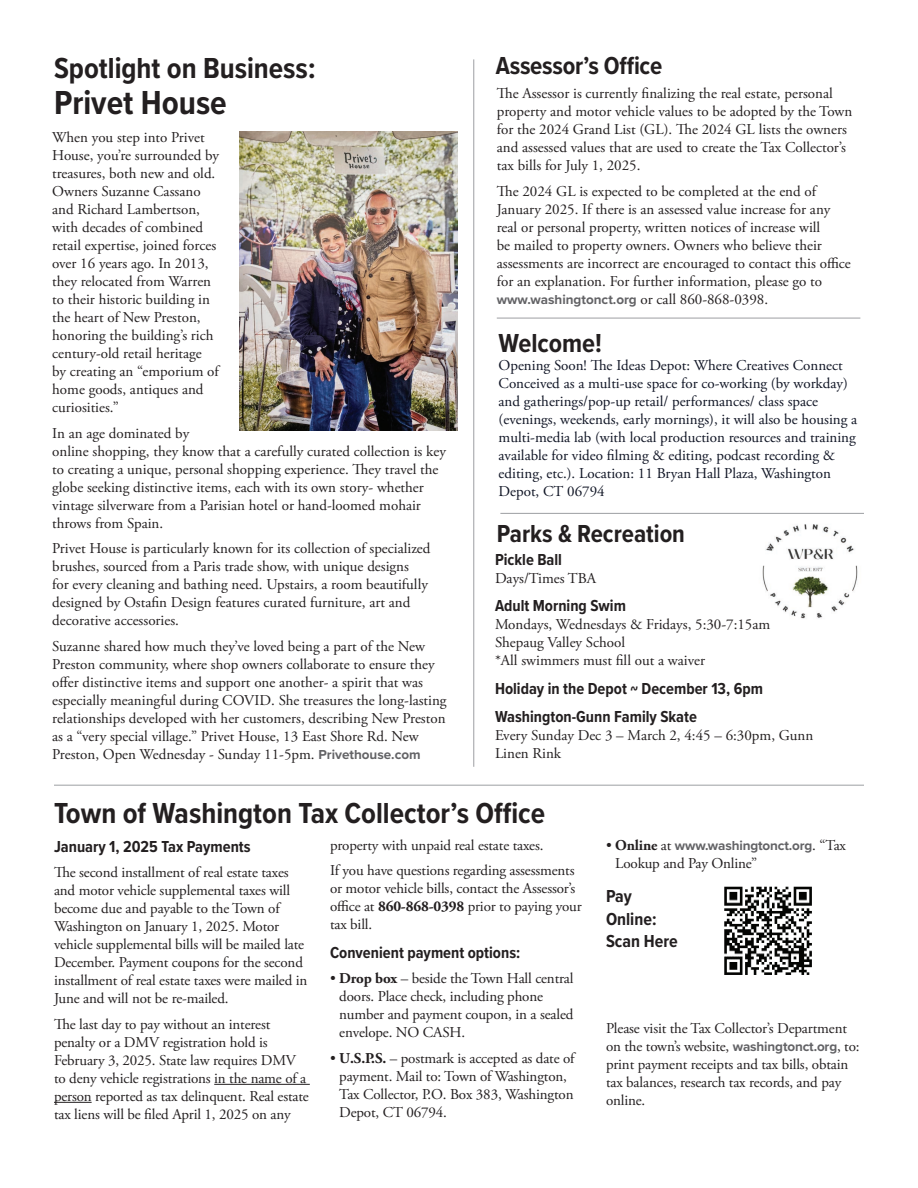
<style>
.page{position:relative;width:918px;height:1188px;background:#fff}
.page>*{position:absolute;margin:0;border:0;box-sizing:border-box;transform-origin:0 0}
.t1{font:700 34.5px "Proxima Nova Cond";color:#231f20}
.t2{font:700 30px "Proxima Nova Cond";color:#231f20}
.t3{font:700 27px "Proxima Nova Cond";color:#231f20}
.t4{font:700 25.5px "Proxima Nova Cond";letter-spacing:-.005em;color:#231f20}
.t5{font:700 18px/22.5px "Proxima Nova Cond";color:#231f20}
.t6{font:700 16.5px/28.5px "Proxima Nova Cond";color:#231f20}
.t7{font:15px/18px "Adobe Garamond Pro";color:#231f20}
.t8{font:15px/18px "Adobe Garamond Pro";color:#101525}
.t9{font:700 13.5px "Proxima Nova";letter-spacing:-.005em;color:#636366}
.s1{font-family:"Adobe Garamond Pro";font-weight:400;font-size:15px;color:#231f20}
.s2{font-family:"Proxima Nova";font-weight:700;font-size:13.5px;color:#636366}
.s3{font-weight:700}
.s4{font-family:"Adobe Garamond Pro";font-size:15px;color:#231f20}
</style>
<div class="page">
<img style="left:762px;top:524px;width:96px;height:95px">
<img style="left:239px;top:131px;width:218px;height:299px">
<hr style="left:473px;top:59px;width:1px;height:708px;background:#9d9fa2">
<hr style="left:54px;top:785px;width:810px;height:1px;background:#9d9fa2">
<hr style="left:497px;top:318px;width:363px;height:1px;background:#9d9fa2">
<hr style="left:500px;top:513px;width:364px;height:1px;background:#9d9fa2">
<hr style="left:214px;top:1084px;width:96px;height:1px;background:#231f20">
<hr style="left:54px;top:1102px;width:38px;height:1px;background:#231f20">
<img style="left:724px;top:886px;width:88px;height:89px">
<h3 class="t4" style="left:496px;top:47px;width:168px">Assessor’s Office</h3>
<h2 class="t2" style="left:54px;top:46px;width:263px">Spotlight on Business:</h2>
<h1 class="t1" style="left:54px;top:77px;width:174px">Privet House</h1>
<p class="t7" style="left:497px;top:85px;width:357px">The Assessor is currently finalizing the real estate, personal property and motor vehicle values to be adopted by the Town for the 2024 Grand List (GL). The 2024 GL lists the owners and assessed values that are used to create the Tax Collector’s tax bills for July 1, 2025.</p>
<p class="t7" style="left:497px;top:182px;width:356px">The 2024 GL is expected to be completed at the end of January 2025. If there is an assessed value increase for any real or personal property, written notices of increase will<br>be mailed to property owners. Owners who believe their assessments are incorrect are encouraged to contact this office for an explanation. For further information, please go to</p>
<p class="t9" style="left:497px;top:289px;width:273px">www.washingtonct.org <span class="s1">or call 860-868-0398.</span></p>
<p class="t7" style="left:52px;top:129px;width:168px">When you step into Privet<br>House, you’re surrounded by treasures, both new and old.<br>Owners Suzanne Cassano and Richard Lambertson, with decades of combined retail expertise, joined forces over 16 years ago. In 2013, they relocated from Warren to their historic building in the heart of New Preston, honoring the building’s rich century-old retail heritage by creating an “emporium of home goods, antiques and curiosities.”</p>
<p class="t7" style="left:52px;top:425px;width:395px">In an age dominated by<br>online shopping, they know that a carefully curated collection is key to creating a unique, personal shopping experience. They travel the globe seeking distinctive items, each with its own story- whether vintage silverware from a Parisian hotel or hand-loomed mohair throws from Spain.</p>
<p class="t7" style="left:52px;top:540px;width:380px">Privet House is particularly known for its collection of specialized brushes, sourced from a Paris trade show, with unique designs<br>for every cleaning and bathing need. Upstairs, a room beautifully designed by Ostafin Design features curated furniture, art and decorative accessories.</p>
<p class="t7" style="left:52px;top:638px;width:396px">Suzanne shared how much they’ve loved being a part of the New Preston community, where shop owners collaborate to ensure they offer distinctive items and support one another- a spirit that was especially meaningful during COVID. She treasures the long-lasting relationships developed with her customers, describing New Preston as a “very special village.” Privet House, 13 East Shore Rd. New Preston, Open Wednesday - Sunday 11-5pm. <span class="s2">Privethouse.com</span></p>
<h3 class="t3" style="left:499px;top:323px;width:105px">Welcome!</h3>
<p class="t8" style="left:499px;top:356px;width:360px">Opening Soon! The Ideas Depot: Where Creatives Connect Conceived as a multi-use space for co-working (by workday) and gatherings/pop-up retail/ performances/ class space (evenings, weekends, early mornings), it will also be housing a multi-media lab (with local production resources and training available for video filming &amp; editing, podcast recording &amp; editing, etc.). Location: 11 Bryan Hall Plaza, Washington Depot, CT 06794</p>
<h3 class="t4" style="left:497px;top:515px;width:190px">Parks &amp; Recreation</h3>
<p class="t6" style="left:495px;top:545px;width:68px">Pickle Ball</p>
<p class="t7" style="left:495px;top:570px;width:103px">Days/Times TBA</p>
<p class="t6" style="left:495px;top:591px;width:132px">Adult Morning Swim</p>
<p class="t7" style="left:495px;top:616px;width:277px">Mondays, Wednesdays &amp; Fridays, 5:30-7:15am<br>Shepaug Valley School<br>*All swimmers must fill out a waiver</p>
<p class="t6" style="left:495px;top:674px;width:269px">Holiday in the Depot ~ December 13, 6pm<br>Washington-Gunn Family Skate</p>
<p class="t7" style="left:495px;top:727px;width:320px">Every Sunday Dec 3 – March 2, 4:45 – 6:30pm, Gunn<br>Linen Rink</p>
<h2 class="t2" style="left:54px;top:791px;width:493px">Town of Washington Tax Collector’s Office</h2>
<p class="t6" style="left:54px;top:832px;width:198px">January 1, 2025 Tax Payments</p>
<p class="t7" style="left:54px;top:864px;width:255px">The second installment of real estate taxes and motor vehicle supplemental taxes will become due and payable to the Town of Washington on January 1, 2025. Motor vehicle supplemental bills will be mailed late December. Payment coupons for the second installment of real estate taxes were mailed in June and will not be re-mailed.</p>
<p class="t7" style="left:54px;top:1016px;width:256px">The last day to pay without an interest penalty or a DMV registration hold is February 3, 2025. State law requires DMV to deny vehicle registrations in the name of a person reported as tax delinquent. Real estate tax liens will be filed April 1, 2025 on any</p>
<p class="t7" style="left:330px;top:833px;width:246px;line-height:25.5px">property with unpaid real estate taxes.<br>If you have questions regarding assessments</p>
<p class="t7" style="left:330px;top:880px;width:253px">or motor vehicle bills, contact the Assessor’s office at <span class="s3">860-868-0398</span> prior to paying your tax bill.</p>
<p class="t6" style="left:330px;top:938px;width:192px">Convenient payment options:</p>
<p class="t7" style="left:339px;top:970px;width:236px;text-indent:-9px">• <span class="s3">Drop box</span> – beside the Town Hall central doors. Place check, including phone number and payment coupon, in a sealed envelope. NO CASH.</p>
<p class="t7" style="left:339px;top:1049px;width:237px;text-indent:-9px">• <span class="s3">U.S.P.S.</span> – postmark is accepted as date of payment. Mail to: Town of Washington, Tax Collector, P.O. Box 383, Washington Depot, CT 06794.</p>
<p class="t9" style="left:606px;top:835px;width:242px"><span class="s1">•</span> <span class="s4">Online</span> <span class="s1">at</span> www.washingtonct.org<span class="s1">. “Tax</span></p>
<p class="t7" style="left:615px;top:854px;width:143px">Lookup and Pay Online”</p>
<p class="t5" style="left:606px;top:885px;width:73px">Pay<br>Online:<br>Scan Here</p>
<p class="t7" style="left:606px;top:1019px;width:255px">Please visit the Tax Collector’s Department on the town’s website, <span class="s2">washingtonct.org</span>, to: print payment receipts and tax bills, obtain tax balances, research tax records, and pay online.</p>
</div>
